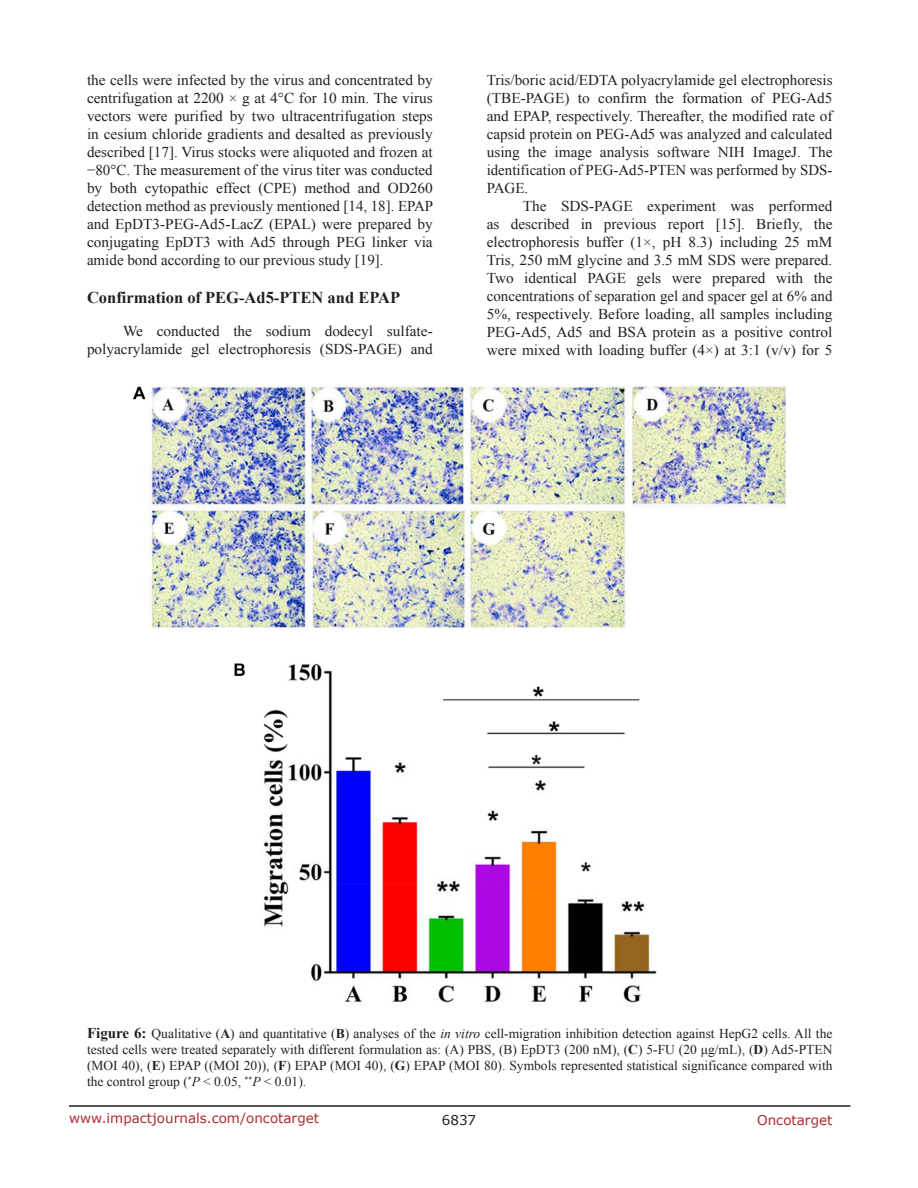
<style>
.page{position:relative;width:918px;height:1188px;background:#fff}
.page>*{position:absolute;margin:0;border:0;box-sizing:border-box;transform-origin:0 0}
.SubHeading_middle{font:700 16.5px "Times New Roman";color:#231f20}
.BodyText{font:15px/18px "Times New Roman";color:#231f20;text-align:justify}
.FigureText{font:13.5px/16.2px "Times New Roman";color:#231f20;text-align:justify}
.t1{font:13.5px "Verdana";color:#ac2b31}
.t2{font:13.5px "Verdana";color:#231f20}
.s1{font-weight:700;font-size:15px}
.s2{font-weight:700}
.s3{font-style:italic}
</style>
<div class="page">
<hr style="left:69px;top:1105px;width:781px;height:2px;background:#231f20">
<img style="left:134px;top:386px;width:652px;height:617px">
<p class="BodyText" style="left:87px;top:71px;width:348px">the cells were infected by the virus and concentrated by centrifugation at 2200 × g at 4°C for 10 min. The virus vectors were purified by two ultracentrifugation steps in cesium chloride gradients and desalted as previously described [17]. Virus stocks were aliquoted and frozen at −80°C. The measurement of the virus titer was conducted by both cytopathic effect (CPE) method and OD260 detection method as previously mentioned [14, 18]. EPAP and EpDT3-PEG-Ad5-LacZ (EPAL) were prepared by conjugating EpDT3 with Ad5 through PEG linker via amide bond according to our previous study [19].</p>
<p class="SubHeading_middle" style="left:87px;top:286px;width:315px">Confirmation of PEG-Ad5-PTEN and EPAP</p>
<p class="BodyText" style="left:87px;top:322px;width:347px;text-align:right">We conducted the sodium dodecyl sulfate&shy;polyacrylamide gel electrophoresis (SDS-PAGE) and</p>
<p class="BodyText" style="left:487px;top:71px;width:347px">Tris/boric acid/EDTA polyacrylamide gel electrophoresis (TBE-PAGE) to confirm the formation of PEG-Ad5 and EPAP, respectively. Thereafter, the modified rate of capsid protein on PEG-Ad5 was analyzed and calculated using the image analysis software NIH ImageJ. The identification of PEG-Ad5-PTEN was performed by SDS-PAGE.</p>
<p class="BodyText" style="left:487px;top:197px;width:347px;text-indent:36px">The SDS-PAGE experiment was performed as described in previous report [15]. Briefly, the electrophoresis buffer (1×, pH 8.3) including 25 mM Tris, 250 mM glycine and 3.5 mM SDS were prepared.<br>Two identical PAGE gels were prepared with the concentrations of separation gel and spacer gel at 6% and 5%, respectively. Before loading, all samples including PEG-Ad5, Ad5 and BSA protein as a positive control were mixed with loading buffer (4×) at 3:1 (v/v) for 5</p>
<p class="FigureText" style="left:87px;top:1025px;width:747px"><span class="s1">Figure 6:</span> Qualitative (<span class="s2">A</span>) and quantitative (<span class="s2">B</span>) analyses of the <span class="s3">in vitro</span> cell-migration inhibition detection against HepG2 cells. All the tested cells were treated separately with different formulation as: (A) PBS, (B) EpDT3 (200 nM), (<span class="s2">C</span>) 5-FU (20 μg/mL), (<span class="s2">D</span>) Ad5-PTEN (MOI 40), (<span class="s2">E</span>) EPAP ((MOI 20)), (<span class="s2">F</span>) EPAP (MOI 40), (<span class="s2">G</span>) EPAP (MOI 80). Symbols represented statistical significance compared with the control group (<sup>*</sup><span class="s3">P</span> &lt; 0.05, <sup>**</sup><span class="s3">P</span> &lt; 0.01).</p>
<p class="t1" style="left:69px;top:1109px;width:252px">www.impactjournals.com/oncotarget</p>
<p class="t2" style="left:442px;top:1111px;width:36px">6837</p>
<p class="t1" style="left:757px;top:1111px;width:77px">Oncotarget</p>
</div>
